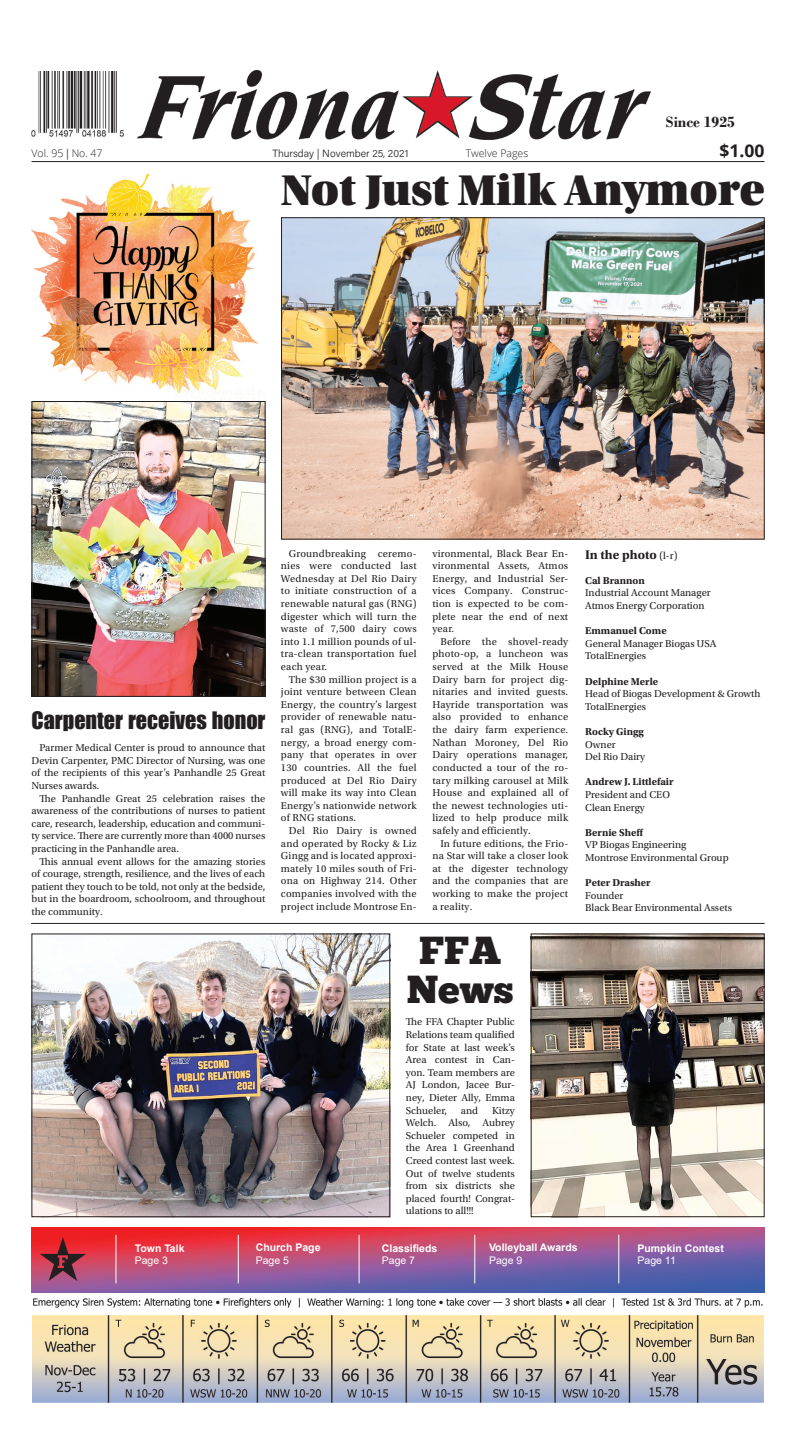
<style>
.page{position:relative;width:796px;height:1434px;background:#fff}
.page>*{position:absolute;margin:0;border:0;box-sizing:border-box;transform-origin:0 0}
.t1{font:45.5px "Utopia Std Black Headline";color:#231f20}
.t2{font:39.11px/39.4px "Chunk Five";color:#231f20;text-align:center}
.t3{font:22.14px "Impact";color:#231f20}
.t4{font:700 17.5px "Open Sans";color:#231f20}
.t5{font:700 15.75px "Bodoni";color:#231f20}
.t6{font:700 13.12px "Utopia Std";color:#231f20}
.t7{font:10.5px/12.6px "Utopia Std";color:#231f20;text-align:justify}
.t8{font:700 10.5px "Utopia Std";color:#231f20}
.t9{font:700 10.5px "Arial";color:#fff}
.t10{font:10.5px "Arial";color:#fff}
.t11{font:300 10.5px "Acumin Pro";color:#231f20}
.t12{font:300 10.5px "Open Sans";color:#231f20}
.s1{font-family:"Acumin Pro"}
.s2{font-weight:400;font-size:10.5px}
</style>
<div class="page">
<img style="left:32px;top:175px;width:231px;height:519px">
<img style="left:31px;top:1227px;width:733px;height:65px">
<img style="left:137px;top:71px;width:513px;height:69px">
<hr style="left:32px;top:161px;width:732px;height:1px;background:#231f20">
<img style="left:31px;top:72px;width:93px;height:65px">
<img style="left:33px;top:1298px;width:730px;height:103px">
<svg style="left:40px;top:1236px;width:46px;height:44px;background:#a4313f"></svg>
<hr style="left:238px;top:1234px;width:1px;height:49px;background:#fff">
<hr style="left:115px;top:1234px;width:1px;height:49px;background:#fff">
<hr style="left:358px;top:1234px;width:1px;height:49px;background:#fff">
<hr style="left:474px;top:1234px;width:1px;height:49px;background:#fff">
<hr style="left:618px;top:1234px;width:1px;height:49px;background:#fff">
<img style="left:33px;top:935px;width:355px;height:280px">
<div style="left:31px;top:933px;width:359px;height:284px;border:1px solid #231f20"></div>
<img style="left:532px;top:935px;width:230px;height:280px">
<div style="left:530px;top:933px;width:234px;height:284px;border:1px solid #231f20"></div>
<hr style="left:31px;top:923px;width:733px;height:1px;background:#231f20">
<div style="left:32px;top:401px;width:233px;height:295px;border:1px solid #231f20"></div>
<img style="left:283px;top:219px;width:479px;height:318px">
<div style="left:281px;top:217px;width:483px;height:322px;border:1px solid #231f20"></div>
<h3 class="t5" style="left:665px;top:112px;width:70px">Since 1925</h3>
<p class="t12" style="left:32px;top:146px;width:73px">Vol. 95 <span class="s1">|</span> No. 47</p>
<p class="t11" style="left:272px;top:146px;width:137px">Thursday | November 25, 2021</p>
<p class="t12" style="left:465px;top:146px;width:64px">Twelve Pages</p>
<h3 class="t4" style="left:719px;top:138px;width:46px">$1.00</h3>
<h1 class="t1" style="left:281px;top:166px;width:485px">Not Just Milk Anymore</h1>
<h3 class="t3" style="left:32px;top:703px;width:235px">Carpenter receives honor</h3>
<p class="t7" style="left:32px;top:741px;width:235px;text-indent:8px">Parmer Medical Center is proud to announce that Devin Carpenter, PMC Director of Nursing, was one of the recipients of this year’s Panhandle 25 Great Nurses awards.</p>
<p class="t7" style="left:32px;top:792px;width:235px;text-indent:8px">The Panhandle Great 25 celebration raises the awareness of the contributions of nurses to patient care, research, leadership, education and communi&shy;ty service. There are currently more than 4000 nurses practicing in the Panhandle area.</p>
<p class="t7" style="left:32px;top:855px;width:235px;text-indent:8px">This annual event allows for the amazing stories of courage, strength, resilience, and the lives of each patient they touch to be told, not only at the bedside, but in the boardroom, schoolroom, and throughout the community.</p>
<p class="t7" style="left:281px;top:547px;width:137px;text-indent:8px">Groundbreaking ceremo&shy;nies were conducted last Wednesday at Del Rio Dairy to initiate construction of a renewable natural gas (RNG) digester which will turn the waste of 7,500 dairy cows into 1.1 million pounds of ul&shy;tra-clean transportation fuel each year.</p>
<p class="t7" style="left:281px;top:673px;width:137px;text-indent:8px">The $30 million project is a joint venture between Clean Energy, the country’s largest provider of renewable natu&shy;ral gas (RNG), and TotalE&shy;nergy, a broad energy com&shy;pany that operates in over 130 countries. All the fuel produced at Del Rio Dairy will make its way into Clean Energy’s nationwide network of RNG stations.</p>
<p class="t7" style="left:281px;top:824px;width:137px;text-indent:8px">Del Rio Dairy is owned and operated by Rocky &amp; Liz Gingg and is located approxi&shy;mately 10 miles south of Fri&shy;ona on Highway 214. Other companies involved with the project include Montrose En-</p>
<p class="t7" style="left:432px;top:547px;width:137px">vironmental, Black Bear En&shy;vironmental Assets, Atmos Energy, and Industrial Ser&shy;vices Company. Construc&shy;tion is expected to be com&shy;plete near the end of next year.</p>
<p class="t7" style="left:432px;top:635px;width:137px;text-indent:8px">Before the shovel-ready photo-op, a luncheon was served at the Milk House Dairy barn for project dig&shy;nitaries and invited guests.<br>Hayride transportation was also provided to enhance the dairy farm experience.<br>Nathan Moroney, Del Rio Dairy operations manager, conducted a tour of the ro&shy;tary milking carousel at Milk House and explained all of the newest technologies uti&shy;lized to help produce milk safely and efficiently.</p>
<p class="t7" style="left:432px;top:837px;width:137px;text-indent:8px">In future editions, the Frio&shy;na Star will take a closer look at the digester technology and the companies that are working to make the project a reality.</p>
<h2 class="t2" style="left:406px;top:932px;width:109px">FFA<br>News</h2>
<p class="t7" style="left:406px;top:1015px;width:110px">The FFA Chapter Public Relations team qualified for State at last week’s Area contest in Can&shy;yon. Team members are AJ London, Jacee Bur&shy;ney, Dieter Ally, Emma Schueler,</p>
<p class="t7" style="left:461px;top:1103px;width:19px">and</p>
<p class="t7" style="left:406px;top:1103px;width:110px;text-indent:86px">Kitzy Welch. Also, Aubrey Schueler competed in the Area 1 Greenhand Creed contest last week.<br>Out of twelve students from six districts she placed fourth! Congrat&shy;ulations to all!!!</p>
<p class="t6" style="left:585px;top:546px;width:94px">In the photo <span class="s2">(l-r)</span></p>
<p class="t8" style="left:585px;top:574px;width:61px">Cal Brannon</p>
<p class="t7" style="left:585px;top:586px;width:127px">Industrial Account Manager<br>Atmos Energy Corporation</p>
<p class="t8" style="left:585px;top:624px;width:83px">Emmanuel Come</p>
<p class="t7" style="left:585px;top:637px;width:133px">General Manager Biogas USA<br>TotalEnergies</p>
<p class="t8" style="left:585px;top:675px;width:74px">Delphine Merle</p>
<p class="t7" style="left:585px;top:687px;width:177px">Head of Biogas Development &amp; Growth<br>TotalEnergies</p>
<p class="t8" style="left:585px;top:725px;width:60px">Rocky Gingg</p>
<p class="t7" style="left:585px;top:738px;width:62px">Owner<br>Del Rio Dairy</p>
<p class="t8" style="left:585px;top:775px;width:90px">Andrew J. Littlefair</p>
<p class="t7" style="left:585px;top:788px;width:86px">President and CEO<br>Clean Energy</p>
<p class="t8" style="left:585px;top:826px;width:60px">Bernie Sheff</p>
<p class="t7" style="left:585px;top:838px;width:145px">VP Biogas Engineering<br>Montrose Environmental Group</p>
<p class="t8" style="left:585px;top:876px;width:67px">Peter Drasher</p>
<p class="t7" style="left:585px;top:889px;width:148px">Founder<br>Black Bear Environmental Assets</p>
<p class="t9" style="left:135px;top:1240px;width:51px">Town Talk</p>
<p class="t10" style="left:135px;top:1253px;width:35px">Page 3</p>
<p class="t9" style="left:256px;top:1239px;width:66px">Church Page</p>
<p class="t10" style="left:256px;top:1252px;width:35px">Page 5</p>
<p class="t9" style="left:382px;top:1240px;width:57px">Classifieds</p>
<p class="t10" style="left:382px;top:1253px;width:35px">Page 7</p>
<p class="t9" style="left:489px;top:1239px;width:90px">Volleyball Awards</p>
<p class="t10" style="left:489px;top:1252px;width:35px">Page 9</p>
<p class="t9" style="left:637px;top:1240px;width:88px">Pumpkin Contest</p>
<p class="t10" style="left:637px;top:1253px;width:40px">Page 11</p>
</div>
